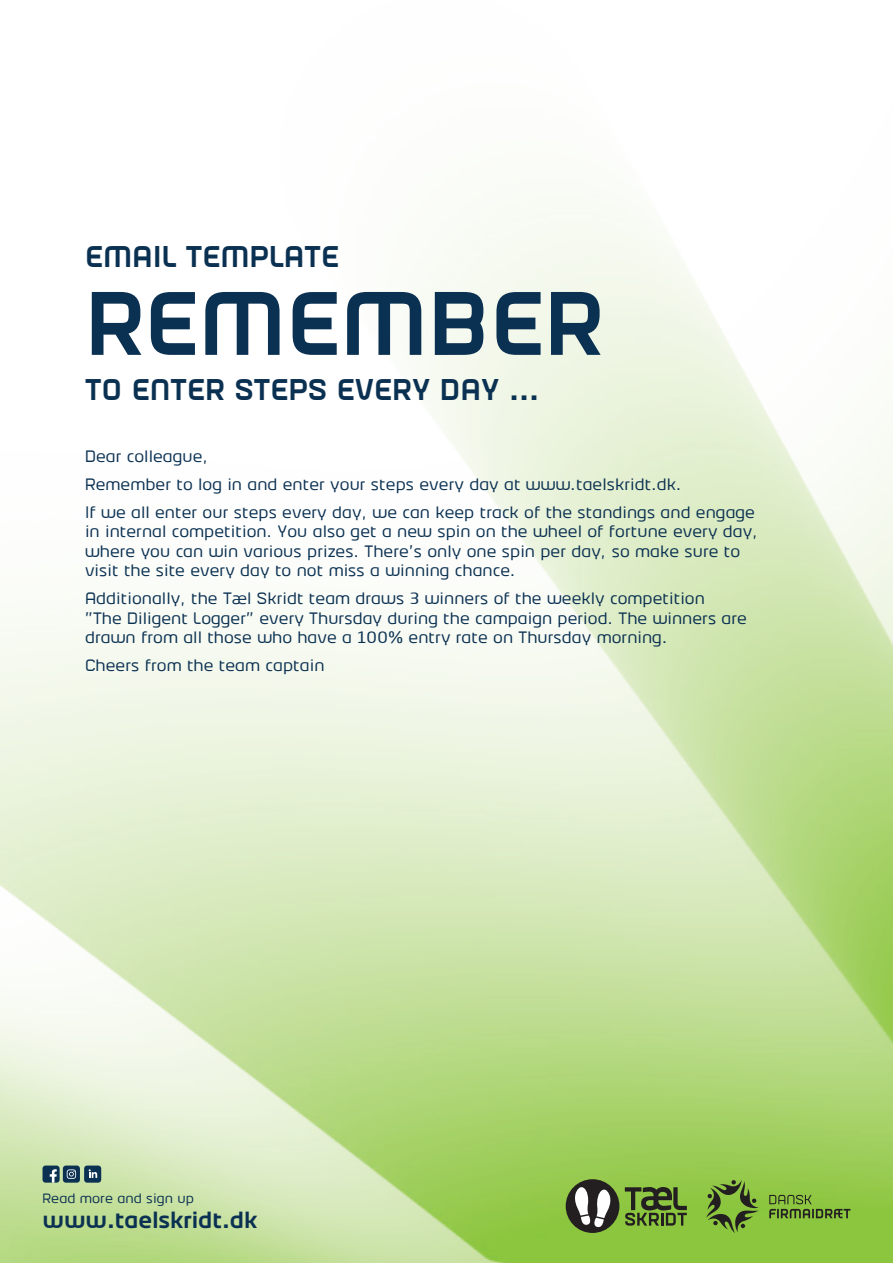
<style>
.page{position:relative;width:893px;height:1263px;background:#fff}
.page>*{position:absolute;margin:0;border:0;box-sizing:border-box;transform-origin:0 0}
.t1{font:700 90px "Firm";color:#0b3152}
.t2{font:700 30px "Firm";color:#0b3152}
.t3{font:700 23.4px "Firm";color:#0b3152}
.t4{font:16.5px/19.5px "Firm";color:#0b3152}
.t5{font:13.5px "Firm";color:#0b3152}
</style>
<div class="page">
<img style="left:0;top:197px;width:893px;height:1066px">
<svg style="left:625px;top:1187px;width:62px;height:38px;background:#5b7731"></svg>
<div style="left:566px;top:1179px;width:53px;height:54px;background:#231f20;border-radius:50%"></div>
<svg style="left:575px;top:1186px;width:36px;height:42px"></svg>
<svg style="left:706px;top:1180px;width:53px;height:53px;background:#6d9436"></svg>
<svg style="left:769px;top:1195px;width:81px;height:23px;background:#709937"></svg>
<div style="left:84px;top:1165px;width:17px;height:18px;background:#0b3152;border-radius:3px"></div>
<div style="left:43px;top:1165px;width:17px;height:18px;background:#0b3152;border-radius:3px"></div>
<div style="left:63px;top:1165px;width:17px;height:18px;background:#0b3152;border-radius:3px"></div>
<svg style="left:67px;top:1169px;width:9px;height:10px"></svg>
<svg style="left:89px;top:1169px;width:8px;height:9px"></svg>
<svg style="left:50px;top:1169px;width:7px;height:14px"></svg>
<h2 class="t2" style="left:85px;top:239px;width:256px">EMAIL TEMPLATE</h2>
<h1 class="t1" style="left:85px;top:271px;width:520px">REMEMBER</h1>
<h2 class="t2" style="left:85px;top:372px;width:456px">TO ENTER STEPS EVERY DAY ...</h2>
<p class="t4" style="left:85px;top:442px;width:672px;line-height:28px">Dear colleague,<br>Remember to log in and enter your steps every day at www.taelskridt.dk.<br>If we all enter our steps every day, we can keep track of the standings and engage</p>
<p class="t4" style="left:85px;top:522px;width:674px">in internal competition. You also get a new spin on the wheel of fortune every day, where you can win various prizes. There’s only one spin per day, so make sure to visit the site every day to not miss a winning chance.</p>
<p class="t4" style="left:85px;top:589px;width:664px">Additionally, the Tæl Skridt team draws 3 winners of the weekly competition<br>”The Diligent Logger” every Thursday during the campaign period. The winners are drawn from all those who have a 100% entry rate on Thursday morning.</p>
<p class="t4" style="left:85px;top:656px;width:241px">Cheers from the team captain</p>
<p class="t5" style="left:43px;top:1190px;width:153px">Read more and sign up</p>
<h3 class="t3" style="left:43px;top:1206px;width:216px">www.taelskridt.dk</h3>
</div>
